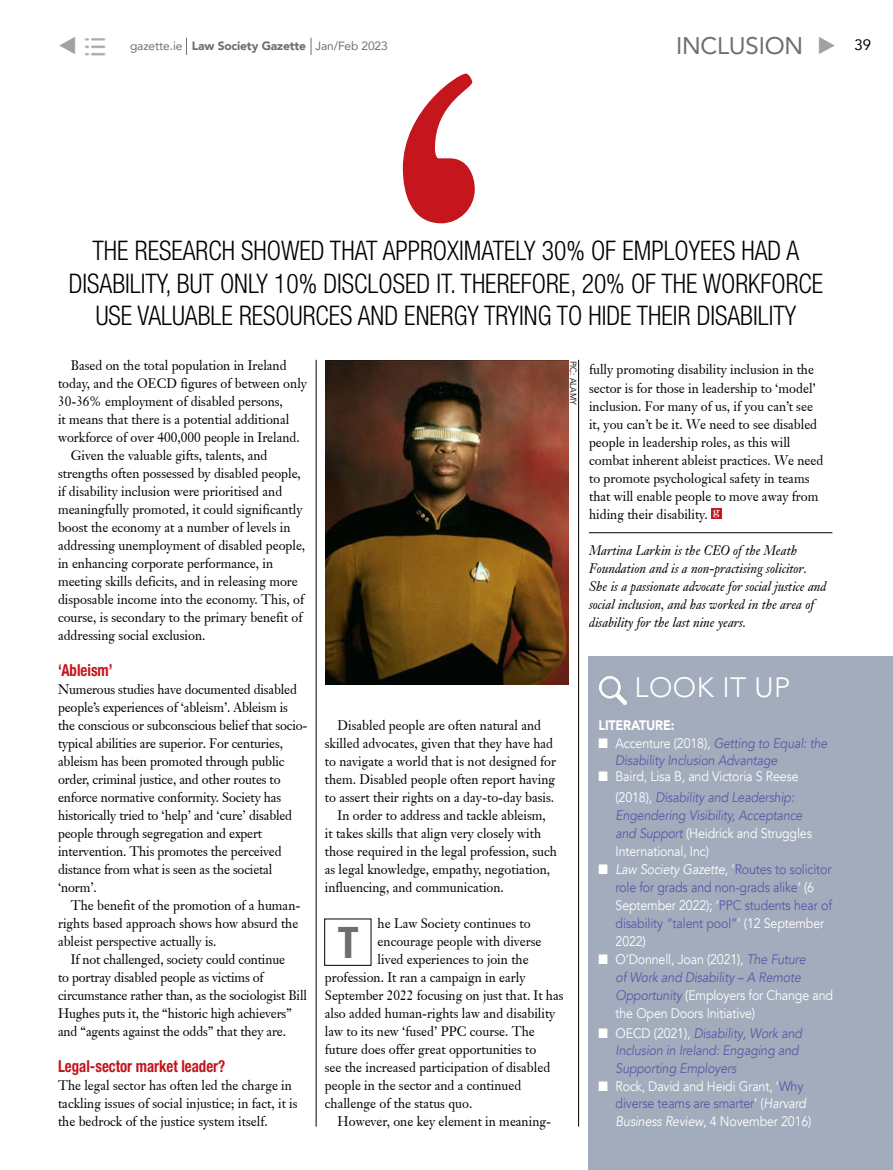
<style>
.page{position:relative;width:893px;height:1170px;background:#fff}
.page>*{position:absolute;margin:0;border:0;box-sizing:border-box;transform-origin:0 0}
.t1{font:700 condensed 43.5px "Helvetica Neue LT";color:#6d6e71}
.t2{font:300 27.9px "Avenir";letter-spacing:.02em;color:#fff}
.t3{font:300 condensed 27px/32.4px "Helvetica Neue LT";color:#000;text-align:center;scale:.95 1}
.t4{font:24px "Avenir";letter-spacing:-.01em;color:#6d6e71}
.t5{font:700 condensed 16.5px "Helvetica Neue LT";color:#c4161c;scale:.9 1}
.t6{font:15px "Avenir";color:#000}
.t7{font:13.8px/18px "Avenir";letter-spacing:-.01em;color:#fff;scale:.9 1}
.t8{font:italic 13.8px/16.5px "Avenir";letter-spacing:-.01em;color:#5b57a6;scale:.9 1}
.t9{font:13.8px/18px "Avenir";letter-spacing:-.01em;color:#5b57a6;scale:.9 1}
.t10{font:900 13.8px "Avenir";letter-spacing:-.01em;color:#fff;scale:.9 1}
.t11{font:13.5px/18px "Janson S Si";color:#000;scale:.95 1}
.t12{font:italic 13.5px/18px "Janson S Si";color:#000;scale:.95 1}
.t13{font:12px "Avenir";letter-spacing:-.01em;color:#6d6e71}
.t14{font:9px "Avenir";color:#000;scale:.9 1}
.s1{font-weight:900}
.s2{color:#fff}
.s3{font-style:normal;color:#fff}
.s4{font-style:italic;color:#5b57a6}
.s5{font-style:italic;color:#fff}
.s6{color:#5b57a6}
.s7{font-style:italic}
</style>
<div class="page">
<svg style="left:186px;top:38px;width:1px;height:17px"></svg>
<svg style="left:311px;top:38px;width:1px;height:17px"></svg>
<img style="left:84px;top:38px;width:22px;height:18px">
<hr style="left:316px;top:360px;width:1px;height:766px;background:#000">
<hr style="left:578px;top:360px;width:1px;height:766px;background:#000">
<svg style="left:711px;top:508px;width:10px;height:10px"></svg>
<svg style="left:713px;top:510px;width:7px;height:7px"></svg>
<hr style="left:589px;top:532px;width:243px;height:1px;background:#000">
<div style="left:589px;top:656px;width:304px;height:513px;background:#a3acbd"></div>
<img style="left:599px;top:676px;width:28px;height:28px">
<svg style="left:403px;top:74px;width:72px;height:149px"></svg>
<img style="left:325px;top:361px;width:244px;height:323px">
<h3 class="t4" style="left:676px;top:27px;width:129px">INCLUSION</h3>
<p class="t13" style="left:130px;top:36px;width:259px">gazette.ie <span class="s1">Law Society Gazette</span> Jan/Feb 2023</p>
<p class="t6" style="left:854px;top:33px;width:18px">39</p>
<h3 class="t3" style="left:69px;top:234px;width:796px">THE RESEARCH SHOWED THAT APPROXIMATELY 30% OF EMPLOYEES HAD A<br>DISABILITY, BUT ONLY 10% DISCLOSED IT. THEREFORE, 20% OF THE WORKFORCE<br>USE VALUABLE RESOURCES AND ENERGY TRYING TO HIDE THEIR DISABILITY</h3>
<p class="t11" style="left:71px;top:356px;width:229px">Based on the total population in Ireland</p>
<p class="t11" style="left:58px;top:374px;width:264px">today, and the OECD figures of between only</p>
<p class="t11" style="left:58px;top:392px;width:238px">30-36% employment of disabled persons,</p>
<p class="t11" style="left:58px;top:410px;width:245px">it means that there is a potential additional</p>
<p class="t11" style="left:58px;top:428px;width:256px">workforce of over 400,000 people in Ireland.</p>
<p class="t11" style="left:71px;top:446px;width:208px">Given the valuable gifts, talents, and</p>
<p class="t11" style="left:58px;top:464px;width:257px">strengths often possessed by disabled people,</p>
<p class="t11" style="left:58px;top:482px;width:237px">if disability inclusion were prioritised and</p>
<p class="t11" style="left:58px;top:500px;width:259px">meaningfully promoted, it could significantly</p>
<p class="t11" style="left:58px;top:518px;width:246px">boost the economy at a number of levels in</p>
<p class="t11" style="left:58px;top:536px;width:262px">addressing unemployment of disabled people,</p>
<p class="t11" style="left:58px;top:554px;width:228px">in enhancing corporate performance, in</p>
<p class="t11" style="left:58px;top:572px;width:254px">meeting skills deficits, and in releasing more</p>
<p class="t11" style="left:58px;top:590px;width:261px">disposable income into the economy. This, of</p>
<p class="t11" style="left:58px;top:608px;width:259px">course, is secondary to the primary benefit of</p>
<p class="t11" style="left:58px;top:626px;width:157px">addressing social exclusion.</p>
<p class="t5" style="left:58px;top:660px;width:62px">‘Ableism’</p>
<p class="t11" style="left:58px;top:680px;width:264px">Numerous studies have documented disabled people’s experiences of ‘ableism’. Ableism is the conscious or subconscious belief that socio&shy;typical abilities are superior. For centuries, ableism has been promoted through public order, criminal justice, and other routes to enforce normative conformity. Society has historically tried to ‘help’ and ‘cure’ disabled people through segregation and expert intervention. This promotes the perceived distance from what is seen as the societal ‘norm’.</p>
<p class="t11" style="left:58px;top:896px;width:257px;text-indent:13px">The benefit of the promotion of a human&shy;rights based approach shows how absurd the ableist perspective actually is.</p>
<p class="t11" style="left:58px;top:950px;width:264px;text-indent:13px">If not challenged, society could continue<br>to portray disabled people as victims of circumstance rather than, as the sociologist Bill Hughes puts it, the “historic high achievers” and “agents against the odds” that they are.</p>
<p class="t5" style="left:58px;top:1056px;width:187px">Legal-sector market leader?</p>
<p class="t11" style="left:58px;top:1076px;width:254px">The legal sector has often led the charge in tackling issues of social injustice; in fact, it is the bedrock of the justice system itself.</p>
<p class="t14" style="left:579px;top:360px;width:51px;rotate:90deg">PIC: ALAMY</p>
<p class="t11" style="left:589px;top:360px;width:248px">fully promoting disability inclusion in the sector is for those in leadership to ‘model’ inclusion. For many of us, if you can’t see it, you can’t be it. We need to see disabled people in leadership roles, as this will combat inherent ableist practices. We need to promote psychological safety in teams that will enable people to move away from hiding their disability.</p>
<p class="t12" style="left:589px;top:541px;width:251px">Martina Larkin is the CEO of the Meath Foundation and is a non-practising solicitor.<br>She is a passionate advocate for social justice and social inclusion, and has worked in the area of disability for the last nine years.</p>
<p class="t11" style="left:338px;top:716px;width:216px">Disabled people are often natural and</p>
<p class="t11" style="left:325px;top:734px;width:242px">skilled advocates, given that they have had</p>
<p class="t11" style="left:325px;top:752px;width:245px">to navigate a world that is not designed for</p>
<p class="t11" style="left:325px;top:770px;width:244px">them. Disabled people often report having</p>
<p class="t11" style="left:325px;top:788px;width:243px">to assert their rights on a day-to-day basis.</p>
<p class="t11" style="left:338px;top:806px;width:221px">In order to address and tackle ableism,</p>
<p class="t11" style="left:325px;top:824px;width:229px">it takes skills that align very closely with</p>
<p class="t11" style="left:325px;top:842px;width:246px">those required in the legal profession, such</p>
<p class="t11" style="left:325px;top:860px;width:239px">as legal knowledge, empathy, negotiation,</p>
<p class="t11" style="left:325px;top:878px;width:190px">influencing, and communication.</p>
<p class="t11" style="left:378px;top:914px;width:162px">he Law Society continues to</p>
<p class="t11" style="left:378px;top:932px;width:174px">encourage people with diverse</p>
<p class="t11" style="left:378px;top:950px;width:160px">lived experiences to join the</p>
<p class="t11" style="left:325px;top:968px;width:213px">profession. It ran a campaign in early</p>
<p class="t11" style="left:325px;top:986px;width:253px">September 2022 focusing on just that. It has</p>
<p class="t11" style="left:325px;top:1004px;width:244px">also added human-rights law and disability</p>
<p class="t11" style="left:325px;top:1022px;width:222px">law to its new ‘fused’ PPC course. The</p>
<p class="t11" style="left:325px;top:1040px;width:224px">future does offer great opportunities to</p>
<p class="t11" style="left:325px;top:1058px;width:239px">see the increased participation of disabled</p>
<p class="t11" style="left:325px;top:1076px;width:208px">people in the sector and a continued</p>
<p class="t11" style="left:325px;top:1094px;width:157px">challenge of the status quo.</p>
<p class="t11" style="left:338px;top:1112px;width:226px">However, one key element in meaning-</p>
<h1 class="t1" style="left:338px;top:915px;width:22px">T</h1>
<h2 class="t2" style="left:634px;top:671px;width:157px">LOOK IT UP</h2>
<p class="t10" style="left:599px;top:713px;width:86px">LITERATURE:</p>
<p class="t8" style="left:615px;top:735px;width:238px;text-indent:-17px"><span class="s2">■</span> <span class="s3">Accenture (2018),</span> Getting to Equal: the<br>Disability Inclusion Advantage</p>
<p class="t7" style="left:616px;top:766px;width:205px;line-height:20.9px;text-indent:-17px">■ Baird, Lisa B, and Victoria S Reese (2018), <span class="s4">Disability and Leadership:</span></p>
<p class="t8" style="left:616px;top:806px;width:220px;line-height:18px">Engendering Visibility, Acceptance and Support <span class="s3">(Heidrick and Struggles<br>International, Inc)</span></p>
<p class="t9" style="left:616px;top:860px;width:242px;text-indent:-17px"><span class="s2">■</span> <span class="s5">Law Society Gazette</span><span class="s2">, ‘</span>Routes to solicitor role for grads and non-grads alike<span class="s2">’ (6<br>September 2022); ‘</span>PPC students hear of disability “talent pool”<span class="s2">’ (12 September 2022)</span></p>
<p class="t7" style="left:616px;top:950px;width:243px;text-indent:-17px">■ O’Donnell, Joan (2021), <span class="s4">The Future<br>of Work and Disability – A Remote Opportunity</span> (Employers for Change and the Open Doors Initiative)</p>
<p class="t8" style="left:599px;top:1025px;width:228px;text-align:right"><span class="s2">■</span> <span class="s3">OECD (2021),</span> Disability, Work and<br>Inclusion in Ireland: Engaging and</p>
<p class="t8" style="left:616px;top:1060px;width:136px">Supporting Employers</p>
<p class="t7" style="left:616px;top:1077px;width:219px;line-height:17.5px;text-indent:-17px">■ Rock, David and Heidi Grant, ‘<span class="s6">Why diverse teams are smarter</span>’ (<span class="s7">Harvard<br>Business Review</span>, 4 November 2016)</p>
</div>
